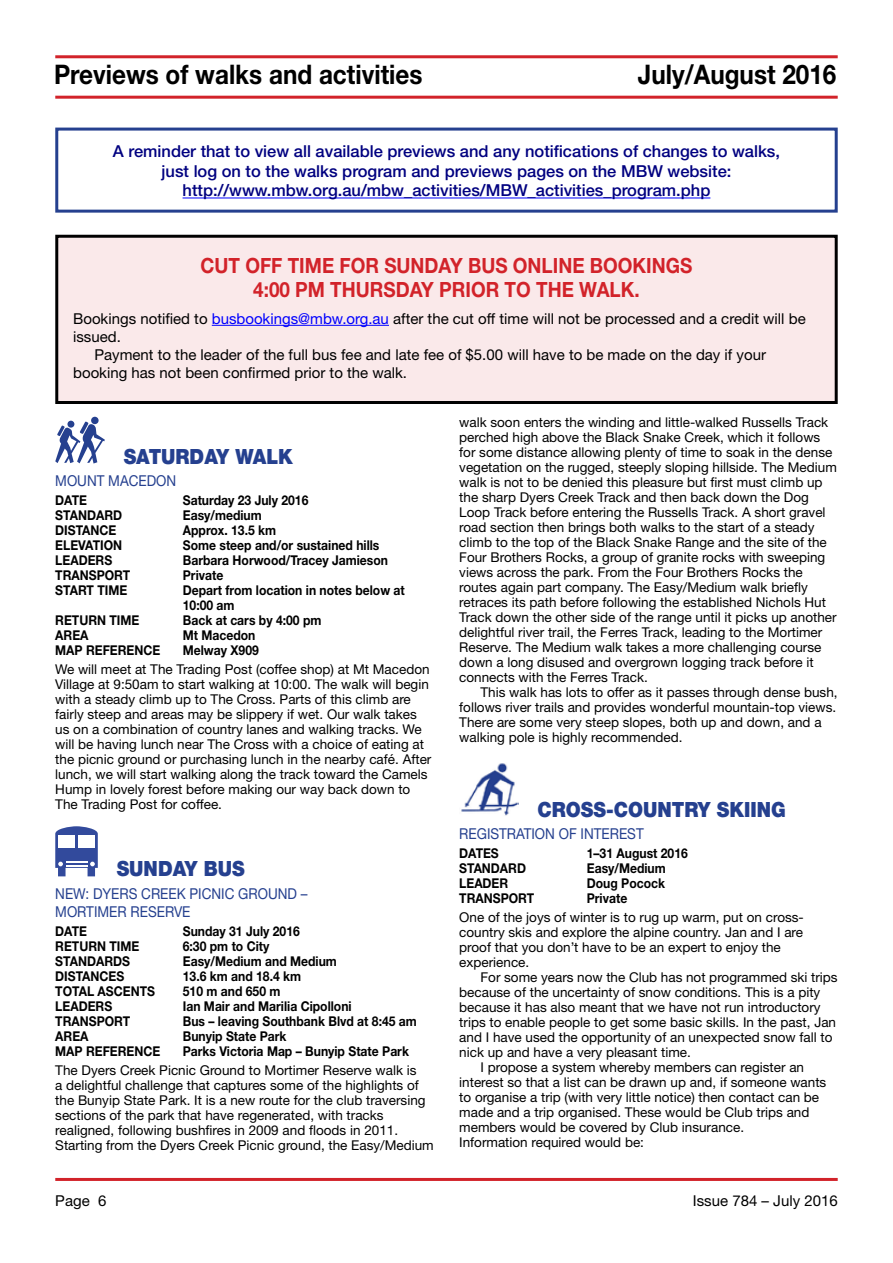
<style>
.page{position:relative;width:893px;height:1263px;background:#fff}
.page>*{position:absolute;margin:0;border:0;box-sizing:border-box;transform-origin:0 0}
.t1{font:700 27px "Helvetica Neue";color:#000;scale:.9 1}
.t2{font:700 21px/24px "Helvetica Neue";color:#d2232a;scale:.9 1}
.t3{font:900 21px "Helvetica Neue";color:#25408f;scale:.9 1}
.t4{font:500 16.5px/19.8px "Helvetica Neue";color:#000080;text-align:center}
.t5{font:15px "Helvetica Neue";color:#000}
.t6{font:15px "Helvetica Neue";color:#25408f;scale:.9 1}
.t7{font:13.5px/15px "Helvetica Neue";color:#000}
.t8{font:700 13.5px/15px "Helvetica Neue";color:#000;scale:.9 1}
.s1{color:#00f}
</style>
<div class="page">
<hr style="left:55px;top:55px;width:783px;height:3px;background:#d2232a">
<hr style="left:55px;top:96px;width:783px;height:3px;background:#d2232a">
<hr style="left:55px;top:1178px;width:783px;height:3px;background:#d2232a">
<img style="left:461px;top:763px;width:58px;height:53px">
<svg style="left:55px;top:417px;width:50px;height:46px"></svg>
<svg style="left:55px;top:826px;width:43px;height:50px"></svg>
<div style="left:58px;top:836px;width:17px;height:12px;background:#fff"></div>
<hr style="left:183px;top:198px;width:527px;height:1px;background:#00f">
<div style="left:55px;top:128px;width:783px;height:85px;border:3px solid #25408f"></div>
<div style="left:57px;top:236px;width:779px;height:166px;background:#fae9ea"></div>
<hr style="left:212px;top:325px;width:177px;height:1px;background:#00f">
<div style="left:55px;top:235px;width:783px;height:169px;border:3px solid #000"></div>
<h1 class="t1" style="left:54px;top:58px;width:411px">Previews of walks and activities</h1>
<h1 class="t1" style="left:638px;top:58px;width:222px">July/August 2016</h1>
<p class="t4" style="left:113px;top:141px;width:669px">A reminder that to view all available previews and any notifications of changes to walks, just log on to the walks program and previews pages on the MBW website: http://www.mbw.org.au/mbw_activities/MBW_activities_program.php</p>
<h2 class="t2" style="left:253px;top:253px;width:474px;text-indent:-53px">CUT OFF TI ME FOR SUNDAY BUS ONLINE BOOKI NGS<br>4:00 pm Thu</h2>
<h2 class="t2" style="left:370px;top:277px;width:249px">rsday prior to the wal</h2>
<h2 class="t2" style="left:621px;top:277px;width:23px">k.</h2>
<p class="t5" style="left:73px;top:309px;width:734px">Bookings notified to <span class="s1">busbookings@mbw.org.au</span> after the cut off time will not be processed and a credit will be</p>
<p class="t5" style="left:73px;top:327px;width:49px">issued.</p>
<p class="t5" style="left:94px;top:345px;width:673px">Payment to the leader of the full bus fee and late fee of $5.00 will have to be made on the day if your</p>
<p class="t5" style="left:73px;top:363px;width:335px">booking has not been confirmed prior to the walk.</p>
<h2 class="t3" style="left:105px;top:443px;width:211px">SATURDAY WALK</h2>
<p class="t6" style="left:55px;top:471px;width:25px">Mount</p>
<p class="t6" style="left:108px;top:471px;width:25px">Macedon</p>
<p class="t8" style="left:55px;top:492px;width:28px">DATE</p>
<p class="t8" style="left:183px;top:492px;width:141px">Saturday 23 July 2016</p>
<p class="t8" style="left:55px;top:507px;width:114px">Stan dard E</p>
<p class="t8" style="left:191px;top:507px;width:80px">asy/medium</p>
<p class="t8" style="left:55px;top:522px;width:9px">DIST</p>
<p class="t8" style="left:82px;top:522px;width:38px">ANCE</p>
<p class="t8" style="left:183px;top:522px;width:105px">Approx. 13.5 km</p>
<p class="t8" style="left:55px;top:537px;width:114px">ELEVATION S</p>
<p class="t8" style="left:191px;top:537px;width:211px">ome steep and/or sustained hills</p>
<p class="t8" style="left:55px;top:552px;width:37px">LEADER</p>
<p class="t8" style="left:104px;top:552px;width:10px">s</p>
<p class="t8" style="left:183px;top:552px;width:229px">Barbara Horwood/Tracey Jamieson</p>
<p class="t8" style="left:55px;top:567px;width:75px">TRANSPORT</p>
<p class="t8" style="left:183px;top:567px;width:47px">Private</p>
<p class="t8" style="left:55px;top:582px;width:117px">Start time D</p>
<p class="t8" style="left:183px;top:582px;width:248px;text-indent:9px">epart from location in notes below at<br>10:00 am</p>
<p class="t8" style="left:55px;top:612px;width:95px">Return time</p>
<p class="t8" style="left:183px;top:612px;width:156px">Back at cars by 4:00 pm</p>
<p class="t8" style="left:55px;top:627px;width:37px">Area</p>
<p class="t8" style="left:183px;top:627px;width:82px">Mt Macedon</p>
<p class="t8" style="left:55px;top:642px;width:118px">MAP REFerence</p>
<p class="t8" style="left:183px;top:642px;width:86px">Melway X909</p>
<p class="t7" style="left:55px;top:662px;width:378px">We will meet at The Trading Post (coffee shop) at Mt Macedon Village at 9:50am to start walking at 10:00. The walk will begin with a steady climb up to The Cross. Parts of this climb are fairly steep and areas may be slippery if wet. Our walk takes us on a combination of country lanes and walking tracks. We will be having lunch near The Cross with a choice of eating at the picnic ground or purchasing lunch in the nearby café. After lunch, we will start walking along the track toward the Camels Hump in lovely forest before making our way back down to The Trading Post for coffee.</p>
<h2 class="t3" style="left:98px;top:856px;width:17px">SUNDAY</h2>
<h2 class="t3" style="left:204px;top:856px;width:31px">BUS</h2>
<p class="t6" style="left:55px;top:884px;width:64px">NEW: Dyers</p>
<p class="t6" style="left:141px;top:884px;width:22px">Creek</p>
<p class="t6" style="left:190px;top:884px;width:19px">Picnic</p>
<p class="t6" style="left:238px;top:884px;width:23px">Ground</p>
<p class="t6" style="left:301px;top:884px;width:9px">–</p>
<p class="t6" style="left:55px;top:902px;width:24px">Mortimer</p>
<p class="t6" style="left:131px;top:902px;width:21px">Reserve</p>
<p class="t8" style="left:55px;top:923px;width:28px">DATE</p>
<p class="t8" style="left:183px;top:923px;width:132px">Sunday 31 July 2016</p>
<p class="t8" style="left:55px;top:938px;width:94px">RETURN TIME</p>
<p class="t8" style="left:183px;top:938px;width:98px">6:30 pm to City</p>
<p class="t8" style="left:55px;top:953px;width:118px">STANDARDs E</p>
<p class="t8" style="left:191px;top:953px;width:164px">asy/Medium and Medium</p>
<p class="t8" style="left:55px;top:968px;width:9px">DIST</p>
<p class="t8" style="left:82px;top:968px;width:48px">ANCEs</p>
<p class="t8" style="left:183px;top:968px;width:133px">13.6 km and 18.4 km</p>
<p class="t8" style="left:55px;top:983px;width:112px">Total Asc ents</p>
<p class="t8" style="left:183px;top:983px;width:110px">510 m and 650 m</p>
<p class="t8" style="left:55px;top:998px;width:37px">LEADER</p>
<p class="t8" style="left:104px;top:998px;width:10px">s</p>
<p class="t8" style="left:183px;top:998px;width:189px">Ian Mair and Marilia Cipolloni</p>
<p class="t8" style="left:55px;top:1013px;width:75px">TRANSPORT</p>
<p class="t8" style="left:183px;top:1013px;width:262px">Bus – leaving Southbank Blvd at 8:45 am</p>
<p class="t8" style="left:55px;top:1028px;width:38px">AREA</p>
<p class="t8" style="left:183px;top:1028px;width:117px">Bunyip State Park</p>
<p class="t8" style="left:55px;top:1043px;width:118px">MAP REFerence</p>
<p class="t8" style="left:183px;top:1043px;width:253px">Parks Victoria Map – Bunyip State Park</p>
<p class="t7" style="left:55px;top:1063px;width:380px">The Dyers Creek Picnic Ground to Mortimer Reserve walk is<br>a delightful challenge that captures some of the highlights of the Bunyip State Park. It is a new route for the club traversing sections of the park that have regenerated, with tracks realigned, following bushfires in 2009 and floods in 2011.<br>Starting from the Dyers Creek Picnic ground, the Easy/Medium</p>
<p class="t7" style="left:459px;top:415px;width:379px">walk soon enters the winding and little-walked Russells Track perched high above the Black Snake Creek, which it follows for some distance allowing plenty of time to soak in the dense vegetation on the rugged, steeply sloping hillside. The Medium walk is not to be denied this pleasure but first must climb up the sharp Dyers Creek Track and then back down the Dog Loop Track before entering the Russells Track. A short gravel road section then brings both walks to the start of a steady climb to the top of the Black Snake Range and the site of the Four Brothers Rocks, a group of granite rocks with sweeping views across the park. From the Four Brothers Rocks the routes again part company. The Easy/Medium walk briefly retraces its path before following the established Nichols Hut Track down the other side of the range until it picks up another delightful river trail, the Ferres Track, leading to the Mortimer Reserve. The Medium walk takes a more challenging course down a long disused and overgrown logging track before it connects with the Ferres Track.</p>
<p class="t7" style="left:459px;top:685px;width:380px;text-indent:21px">This walk has lots to offer as it passes through dense bush, follows river trails and provides wonderful mountain-top views.<br>There are some very steep slopes, both up and down, and a walking pole is highly recommended.</p>
<h2 class="t3" style="left:538px;top:796px;width:277px">CROSS-COUNTRY SKIING</h2>
<p class="t6" style="left:459px;top:824px;width:20px">Registration</p>
<p class="t6" style="left:559px;top:824px;width:34px">of interest</p>
<p class="t8" style="left:459px;top:845px;width:46px">Dates</p>
<p class="t8" style="left:587px;top:845px;width:114px">1–31 August 2016</p>
<p class="t8" style="left:459px;top:860px;width:114px">STANDARD E</p>
<p class="t8" style="left:595px;top:860px;width:80px">asy/Medium</p>
<p class="t8" style="left:459px;top:875px;width:37px">LEADER</p>
<p class="t8" style="left:587px;top:875px;width:89px">Doug Pocock</p>
<p class="t8" style="left:459px;top:890px;width:75px">TRANSPORT</p>
<p class="t8" style="left:587px;top:890px;width:47px">Private</p>
<p class="t7" style="left:459px;top:910px;width:346px">One of the joys of winter is to rug up warm, put on cross&shy;country skis and explore the alpine country. Jan and I are proof that you don’t have to be an expert to enjoy the experience.</p>
<p class="t7" style="left:480px;top:970px;width:359px">For some years now the Club has not programmed ski trips</p>
<p class="t7" style="left:459px;top:985px;width:363px">because of the uncertainty of snow conditions. This is a pity</p>
<p class="t7" style="left:459px;top:1000px;width:363px">because it has also meant that we have not run introductory</p>
<p class="t7" style="left:459px;top:1015px;width:378px">trips to enable people to get some basic skills. In the past, Jan</p>
<p class="t7" style="left:459px;top:1030px;width:375px">and I have used the opportunity of an unexpected snow fall to</p>
<p class="t7" style="left:459px;top:1045px;width:233px">nick up and have a very pleasant time.</p>
<p class="t7" style="left:480px;top:1060px;width:325px">I propose a system whereby members can register an</p>
<p class="t7" style="left:459px;top:1075px;width:369px">interest so that a list can be drawn up and, if someone wants</p>
<p class="t7" style="left:459px;top:1090px;width:361px">to organise a trip (with very little notice) then contact can be</p>
<p class="t7" style="left:459px;top:1105px;width:352px">made and a trip organised. These would be Club trips and</p>
<p class="t7" style="left:459px;top:1120px;width:286px">members would be covered by Club insurance.</p>
<p class="t7" style="left:459px;top:1135px;width:186px">Information required would be:</p>
<p class="t5" style="left:55px;top:1192px;width:53px">Page 6</p>
<p class="t5" style="left:693px;top:1192px;width:146px">Issue 784 – July 2016</p>
</div>
